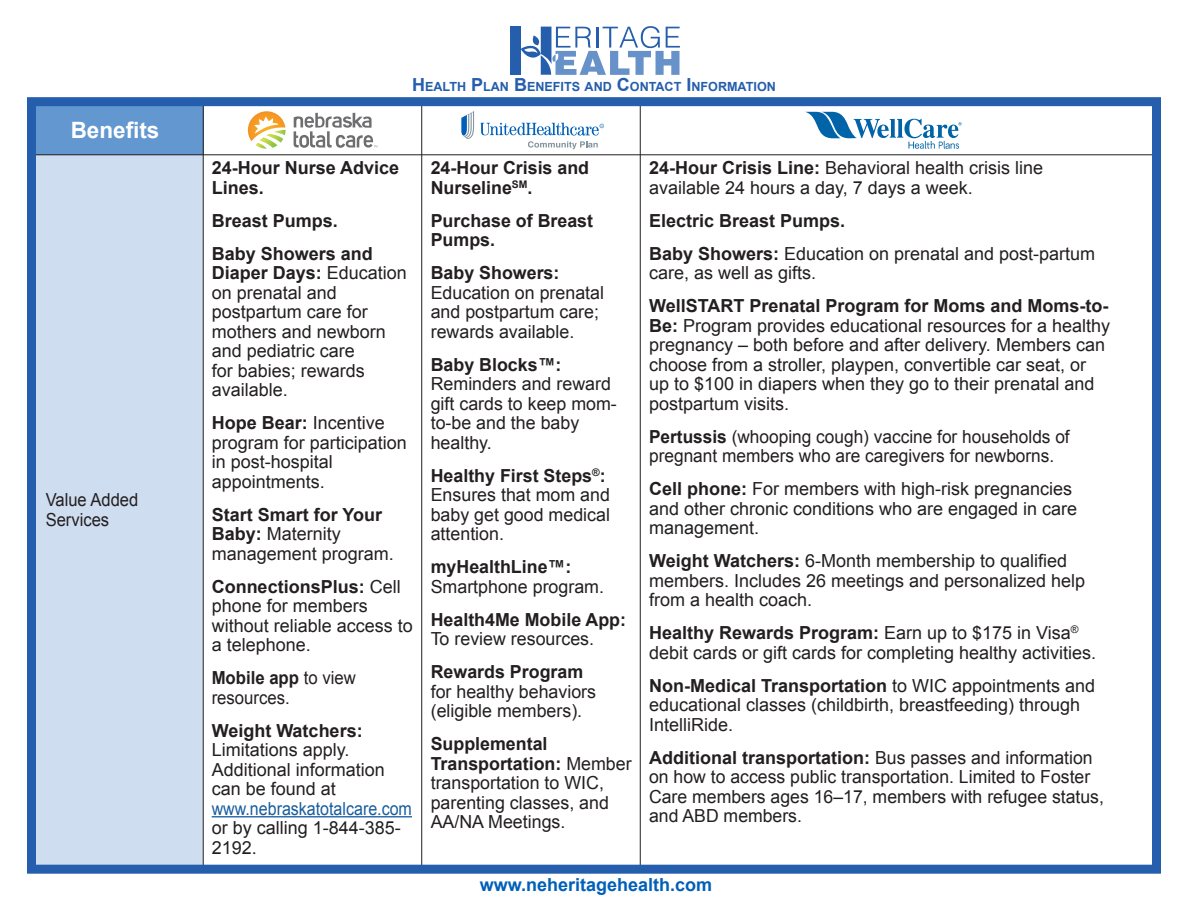
<style>
.page{position:relative;width:1188px;height:918px;background:#fff}
.page>*{position:absolute;margin:0;border:0;box-sizing:border-box;transform-origin:0 0}
.t1{font:700 22.5px "Arial";color:#fff}
.t2{font:18px/19.5px "Arial";color:#231f20}
.t3{font:700 18px/19.5px "Arial";color:#231f20}
.t4{font:18px/19.5px "Arial";color:#231f20;scale:.96 1}
.t5{font:18px/19.5px "Arial";color:#231f20;scale:.93 1}
.t6{font:700 18px "Arial";color:#005fb9}
.t7{font:18px/19.5px "Arial";color:#231f20;scale:.92 1}
.t8{font:700 12.6px "Arial";color:#245eac}
.t9{font:10.5px "Arial";color:#231f20}
.s1{font-size:18px}
.s2{font-weight:700}
.s3{color:#175d9e}
.s4{font-weight:400}
</style>
<div class="page">
<div style="left:32px;top:154px;width:171px;height:712px;background:#cfddf0"></div>
<div style="left:32px;top:102px;width:172px;height:53px;background:#6297d0"></div>
<hr style="left:32px;top:154px;width:1127px;height:1px;background:#231f20">
<hr style="left:203px;top:102px;width:1px;height:770px;background:#231f20">
<hr style="left:640px;top:102px;width:1px;height:765px;background:#231f20">
<hr style="left:421px;top:102px;width:1px;height:765px;background:#231f20">
<svg style="left:294px;top:113px;width:83px;height:35px"></svg>
<svg style="left:248px;top:111px;width:38px;height:38px"></svg>
<svg style="left:481px;top:123px;width:123px;height:26px"></svg>
<svg style="left:461px;top:111px;width:13px;height:28px"></svg>
<svg style="left:806px;top:112px;width:156px;height:37px"></svg>
<hr style="left:212px;top:816px;width:200px;height:1px;background:#175d9e">
<div style="left:510px;top:27px;width:11px;height:48px;background:#245eac"></div>
<svg style="left:521px;top:26px;width:159px;height:49px"></svg>
<div style="left:27px;top:97px;width:1134px;height:777px;border:9px solid #245eac"></div>
<p class="t1" style="left:71px;top:115px;width:90px">Benefits</p>
<p class="t7" style="left:46px;top:490px;width:102px">Value Added<br>Services</p>
<p class="t8" style="left:471px;top:79px;width:306px"><span class="s1">P</span>LAN <span class="s1">B</span>ENEFITS AND <span class="s1">C</span>ONTACT <span class="s1">I</span> NFORMATION</p>
<p class="t8" style="left:412px;top:79px;width:54px"><span class="s1">H</span>EALTH</p>
<p class="t3" style="left:212px;top:159px;width:189px">24-Hour Nurse Advice<br>Lines.</p>
<p class="t3" style="left:212px;top:211px;width:128px">Breast Pumps.</p>
<p class="t2" style="left:212px;top:244px;width:197px"><span class="s2">Baby Showers and<br>Diaper Days:</span> Education on prenatal and postpartum care for mothers and newborn and pediatric care<br>for babies; rewards available.</p>
<p class="t2" style="left:212px;top:414px;width:197px"><span class="s2">Hope Bear:</span> Incentive program for participation in post-hospital appointments.</p>
<p class="t2" style="left:212px;top:505px;width:184px"><span class="s2">Start Smart for Your<br>Baby:</span> Maternity management program.</p>
<p class="t2" style="left:212px;top:577px;width:203px"><span class="s2">ConnectionsPlus:</span> Cell phone for members without reliable access to a telephone.</p>
<p class="t5" style="left:212px;top:669px;width:157px"><span class="s2">Mobile app</span> to view resources.</p>
<p class="t2" style="left:212px;top:721px;width:175px"><span class="s2">Weight Watchers:<br></span>Limitations apply.<br>Additional information can be found at</p>
<p class="t2" style="left:212px;top:799px;width:202px"><span class="s3">www.nebraskatotalcare.com </span>or by calling 1-844-385-<br>2192.</p>
<p class="t3" style="left:431px;top:159px;width:160px">24-Hour Crisis and<br>Nurseline<sup>SM</sup>.</p>
<p class="t3" style="left:431px;top:211px;width:164px">Purchase of Breast<br>Pumps.</p>
<p class="t2" style="left:431px;top:264px;width:175px"><span class="s2">Baby Showers:<br></span>Education on prenatal and postpartum care; rewards available.</p>
<p class="t2" style="left:431px;top:355px;width:182px"><span class="s2">Baby BlocksTM:<br></span>Reminders and reward</p>
<p class="t2" style="left:431px;top:414px;width:150px">to-be and the baby</p>
<p class="t2" style="left:431px;top:384px;width:188px;line-height:39px">gift cards to keep mom&shy;healthy.</p>
<p class="t2" style="left:431px;top:466px;width:181px"><span class="s2">Healthy First Steps :</span><sup>R<br></sup>Ensures that mom and baby get good medical attention.</p>
<p class="t2" style="left:431px;top:558px;width:175px"><span class="s2">myHealthLineTM:<br></span>Smartphone program.</p>
<p class="t3" style="left:431px;top:610px;width:197px">Health4Me Mobile App:<br><span class="s4">To review resources.</span></p>
<p class="t2" style="left:431px;top:663px;width:167px"><span class="s2">Rewards Program </span>for healthy behaviors (eligible members .(</p>
<p class="t2" style="left:431px;top:735px;width:202px"><span class="s2">Supplemental<br>Transportation:</span> Member transportation to WIC, parenting classes, and<br>AA/NA Meetings.</p>
<p class="t2" style="left:649px;top:159px;width:396px"><span class="s2">24-Hour Crisis Line:</span> Behavioral health crisis line available 24 hours a day 7, days a week.</p>
<p class="t3" style="left:649px;top:211px;width:198px">Electric Breast Pumps.</p>
<p class="t2" style="left:649px;top:244px;width:448px"><span class="s2">Baby Showers:</span> Education on prenatal and post-partum care, as well as gifts.</p>
<p class="t2" style="left:649px;top:316px;width:463px"><span class="s2">Be:</span> Program provides educational resources for a healthy</p>
<p class="t2" style="left:649px;top:287px;width:461px;line-height:39px"><span class="s2">WellSTART Prenatal Program for Moms and Moms-to&shy;</span>pregnancy – both before and after delivery. Members can</p>
<p class="t2" style="left:649px;top:355px;width:447px">choose from a stroller, playpen, convertible car seat, or up to $100 in diapers when they go to their prenatal and postpartum visits.</p>
<p class="t4" style="left:649px;top:427px;width:440px"><span class="s2">Pertussis</span> (whooping cough) vaccine for households of pregnant members who are caregivers for newborns.</p>
<p class="t2" style="left:649px;top:480px;width:430px"><span class="s2">Cell phone:</span> For members with high-risk pregnancies and other chronic conditions who are engaged in care management.</p>
<p class="t2" style="left:649px;top:552px;width:438px"><span class="s2">Weight Watchers:</span> 6-Month membership to qualified members. Includes 26 meetings and personalized help from a health coach.</p>
<p class="t9" style="left:1071px;top:623px;width:9px">R</p>
<p class="t2" style="left:649px;top:624px;width:449px"><span class="s2">Healthy Rewards Program:</span> Earn up to $175 in Visa debit cards or gift cards for completing healthy activities.</p>
<p class="t2" style="left:649px;top:676px;width:448px"><span class="s2">Non-Medical Transportation</span> to WIC appointments and educational classes (childbirth, breastfeeding) through<br>IntelliRide.</p>
<p class="t2" style="left:649px;top:748px;width:456px"><span class="s2">Additional transportation:</span> Bus passes and information on how to access public transportation. Limited to Foster Care members ages 16–17, members with refugee status, and ABD members.</p>
<p class="t6" style="left:480px;top:873px;width:234px">www.neheritagehealth.com</p>
</div>
